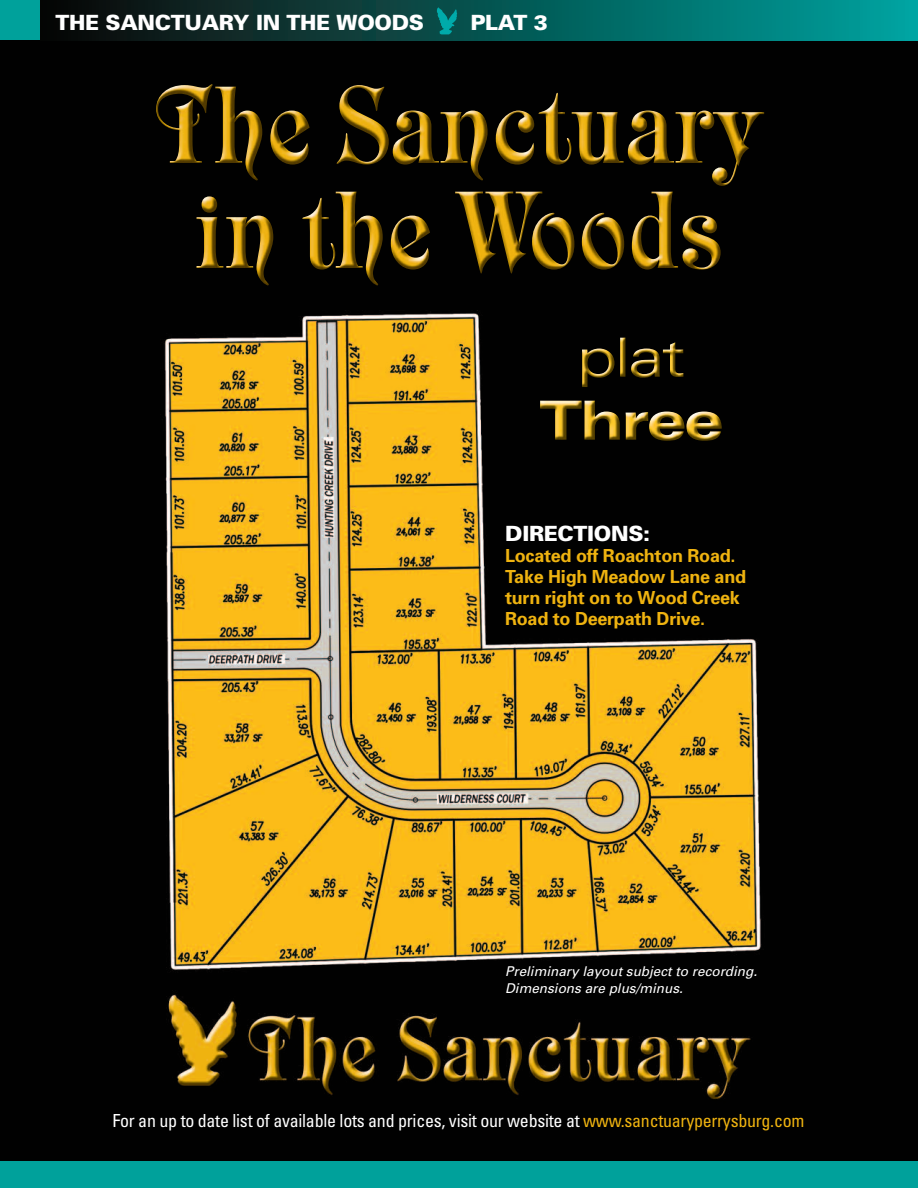
<style>
.page{position:relative;width:918px;height:1188px;background:#fff}
.page>*{position:absolute;margin:0;border:0;box-sizing:border-box;transform-origin:0 0}
.t1{font:900 21px "Univers";letter-spacing:-.015em;color:#fff}
.t2{font:condensed 18px "Univers";letter-spacing:-.015em;color:#fff}
.t3{font:700 18px/21px "Univers";letter-spacing:-.015em;color:#efb310}
.t4{font:italic 13.5px/16.2px "Univers";color:#fff}
.s1{color:#efb310}
</style>
<div class="page">
<img style="left:0;top:40px;width:918px;height:1121px">
<img style="left:156px;top:84px;width:402px;height:96px">
<img style="left:540px;top:338px;width:182px;height:103px">
<div style="left:0;top:0;width:40px;height:40px;background:#00a19b"></div>
<div style="left:40px;top:0;width:878px;height:40px;background:linear-gradient(to right,#0f0604,#00a29e)"></div>
<div style="left:0;top:1161px;width:918px;height:27px;background:#00a19b"></div>
<img style="left:433px;top:8px;width:27px;height:27px">
<p class="t1" style="left:56px;top:15px;width:370px">THE SANCTUARY IN THE WOODS</p>
<p class="t1" style="left:470px;top:15px;width:79px">PLAT 3</p>
<p class="t1" style="left:505px;top:526px;width:146px">DIRECTIONS:</p>
<p class="t3" style="left:505px;top:546px;width:242px">Located off Roachton Road.<br>Take High Meadow Lane and turn right on to Wood Creek<br>Road to Deerpath Drive.</p>
<p class="t4" style="left:505px;top:965px;width:254px">Preliminary layout subject to recording.<br>Dimensions are plus/minus.</p>
<p class="t2" style="left:112px;top:1114px;width:694px">For an up to date list of available lots and prices, visit our website at <span class="s1">www.sanctuaryperrysburg.com</span></p>
</div>
